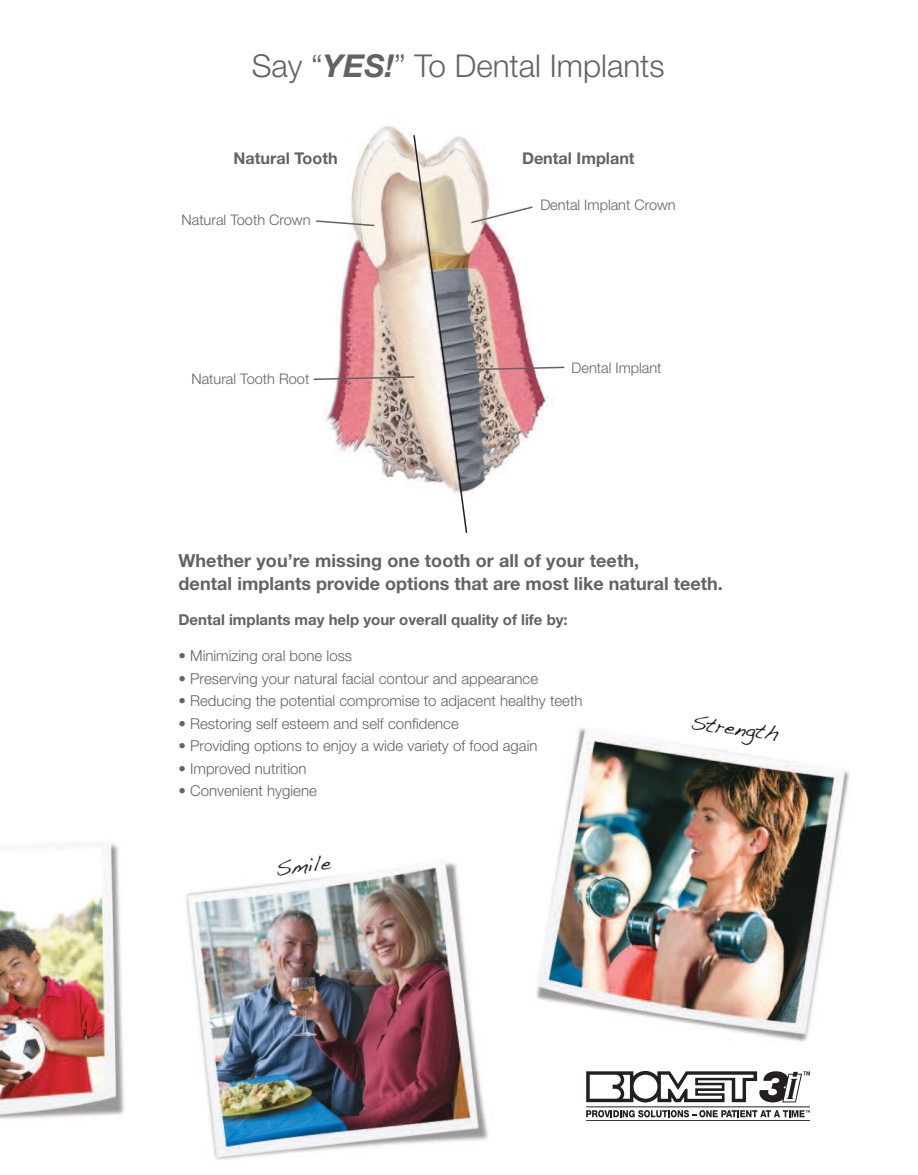
<style>
.page{position:relative;width:918px;height:1175px;background:#fff}
.page>*{position:absolute;margin:0;border:0;box-sizing:border-box;transform-origin:0 0}
.t1{font:300 31.5px "Helvetica Neue LT Std";color:#636366}
.t2{font:21px "Handwriting Dakota";color:#231f20}
.t3{font:700 18px/22.5px "Helvetica Neue LT Std";color:#636366}
.t4{font:700 16.2px "Helvetica Neue LT Std";color:#636366}
.t5{font:300 15px "Helvetica Neue LT Std";color:#636366}
.t6{font:700 15px "Helvetica Neue LT Std";color:#636366}
.t7{font:300 14.55px "Helvetica Neue LT Std";color:#636366}
.s1{font-weight:700;font-style:italic}
</style>
<div class="page">
<img style="left:313px;top:134px;width:252px;height:399px">
<img style="left:0;top:728px;width:850px;height:432px">
<svg style="left:586px;top:1070px;width:224px;height:33px"></svg>
<svg style="left:586px;top:1110px;width:224px;height:7px"></svg>
<hr style="left:586px;top:1106px;width:224px;height:1px;background:#231f20">
<hr style="left:586px;top:1120px;width:224px;height:1px;background:#231f20">
<h1 class="t1" style="left:252px;top:54px;width:415px">Say “<span class="s1">YES!</span>” To Dental Implants</h1>
<p class="t4" style="left:234px;top:152px;width:106px">Natural Tooth</p>
<p class="t4" style="left:522px;top:152px;width:114px">Dental Implant</p>
<p class="t7" style="left:540px;top:200px;width:137px">Dental Implant Crown</p>
<p class="t7" style="left:182px;top:214px;width:131px">Natural Tooth Crown</p>
<p class="t7" style="left:191px;top:373px;width:119px">Natural Tooth Root</p>
<p class="t7" style="left:572px;top:362px;width:92px">Dental Implant</p>
<p class="t3" style="left:179px;top:551px;width:546px">Whether you’re missing one tooth or all of your teeth,<br>dental implants provide options that are most like natural teeth.</p>
<p class="t6" style="left:179px;top:614px;width:391px">Dental implants may help your overall quality of life by:</p>
<p class="t5" style="left:179px;top:650px;width:175px">• Minimizing oral bone loss</p>
<p class="t5" style="left:179px;top:673px;width:361px">• Preserving your natural facial contour and appearance</p>
<p class="t5" style="left:179px;top:695px;width:405px">• Reducing the potential compromise to adjacent healthy teeth</p>
<p class="t5" style="left:179px;top:718px;width:282px">• Restoring self esteem and self confidence</p>
<p class="t5" style="left:179px;top:740px;width:361px">• Providing options to enjoy a wide variety of food again</p>
<p class="t5" style="left:179px;top:763px;width:130px">• Improved nutrition</p>
<p class="t5" style="left:179px;top:785px;width:140px">• Convenient hygiene</p>
<h2 class="t2" style="left:693px;top:707px;width:90px;rotate:7deg">Strength</h2>
<h2 class="t2" style="left:273px;top:854px;width:57px;rotate:-8deg">Smile</h2>
</div>
